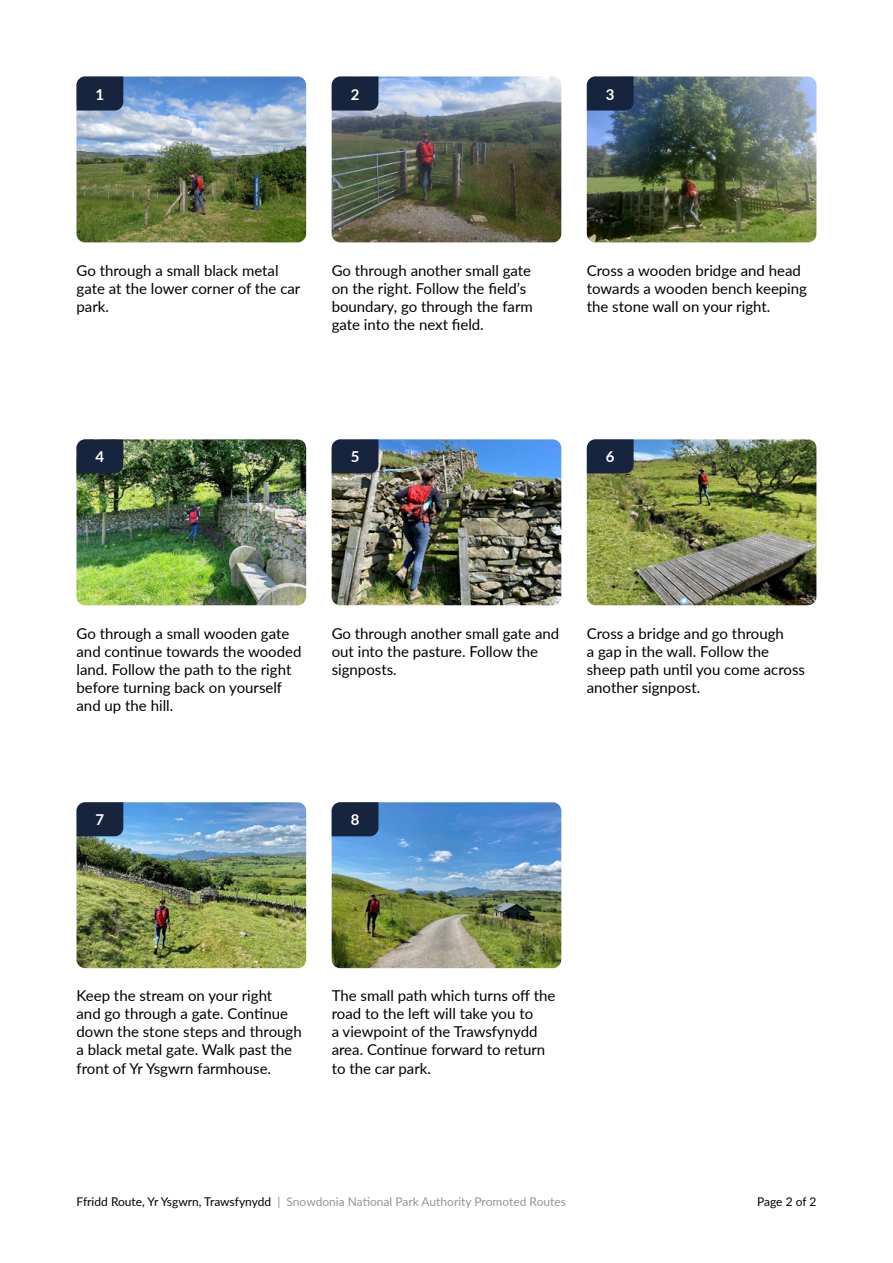
<style>
.page{position:relative;width:893px;height:1263px;background:#fff}
.page>*{position:absolute;margin:0;border:0;box-sizing:border-box;transform-origin:0 0}
.Body{font:15px/18px "Lato";color:#000}
.Photo_Numbers{font:700 15px "Lato";color:#fff}
.t1{font:12px "Lato";color:#939598}
.t2{font:12px "Lato";letter-spacing:-.01em;color:#000}
.s1{color:#000}
</style>
<div class="page">
<img style="left:77px;top:77px;width:229px;height:165px">
<img style="left:332px;top:77px;width:229px;height:165px">
<img style="left:587px;top:77px;width:229px;height:165px">
<img style="left:77px;top:439px;width:229px;height:166px">
<div style="left:77px;top:77px;width:46px;height:34px;background:#17243e"></div>
<div style="left:332px;top:77px;width:46px;height:34px;background:#17243e"></div>
<div style="left:587px;top:77px;width:47px;height:34px;background:#17243e"></div>
<div style="left:77px;top:439px;width:46px;height:34px;background:#17243e"></div>
<img style="left:332px;top:439px;width:229px;height:166px">
<div style="left:332px;top:439px;width:46px;height:34px;background:#17243e"></div>
<img style="left:587px;top:439px;width:229px;height:166px">
<div style="left:587px;top:439px;width:47px;height:34px;background:#17243e"></div>
<img style="left:77px;top:802px;width:229px;height:166px">
<div style="left:77px;top:802px;width:46px;height:34px;background:#17243e"></div>
<img style="left:332px;top:802px;width:229px;height:166px">
<div style="left:332px;top:802px;width:46px;height:34px;background:#17243e"></div>
<p class="Photo_Numbers" style="left:96px;top:83px;width:10px">1</p>
<p class="Photo_Numbers" style="left:351px;top:83px;width:10px">2</p>
<p class="Photo_Numbers" style="left:606px;top:83px;width:10px">3</p>
<p class="Body" style="left:77px;top:261px;width:225px">Go through a small black metal gate at the lower corner of the car park.</p>
<p class="Body" style="left:332px;top:261px;width:203px">Go through another small gate on the right. Follow the field’s boundary, go through the farm gate into the next field.</p>
<p class="Body" style="left:587px;top:261px;width:222px">Cross a wooden bridge and head towards a wooden bench keeping the stone wall on your right.</p>
<p class="Photo_Numbers" style="left:96px;top:446px;width:10px">4</p>
<p class="Photo_Numbers" style="left:351px;top:446px;width:10px">5</p>
<p class="Photo_Numbers" style="left:606px;top:446px;width:10px">6</p>
<p class="Body" style="left:77px;top:623px;width:226px">Go through a small wooden gate and continue towards the wooded land. Follow the path to the right before turning back on yourself and up the hill.</p>
<p class="Body" style="left:332px;top:623px;width:229px">Go through another small gate and out into the pasture. Follow the signposts.</p>
<p class="Body" style="left:587px;top:623px;width:220px">Cross a bridge and go through<br>a gap in the wall. Follow the sheep path until you come across another signpost.</p>
<p class="Photo_Numbers" style="left:96px;top:809px;width:10px">7</p>
<p class="Photo_Numbers" style="left:351px;top:809px;width:10px">8</p>
<p class="Body" style="left:77px;top:986px;width:227px">Keep the stream on your right<br>and go through a gate. Continue down the stone steps and through a black metal gate. Walk past the front of Yr Ysgwrn farmhouse.</p>
<p class="Body" style="left:332px;top:986px;width:225px">The small path which turns off the road to the left will take you to<br>a viewpoint of the Trawsfynydd area. Continue forward to return to the car park.</p>
<p class="t1" style="left:77px;top:1193px;width:491px"><span class="s1">Ffridd Route, Yr Ysgwrn, Trawsfynydd</span> | Snowdonia National Park Authority Promoted Routes</p>
<p class="t2" style="left:757px;top:1193px;width:61px">Page 2 of 2</p>
</div>
